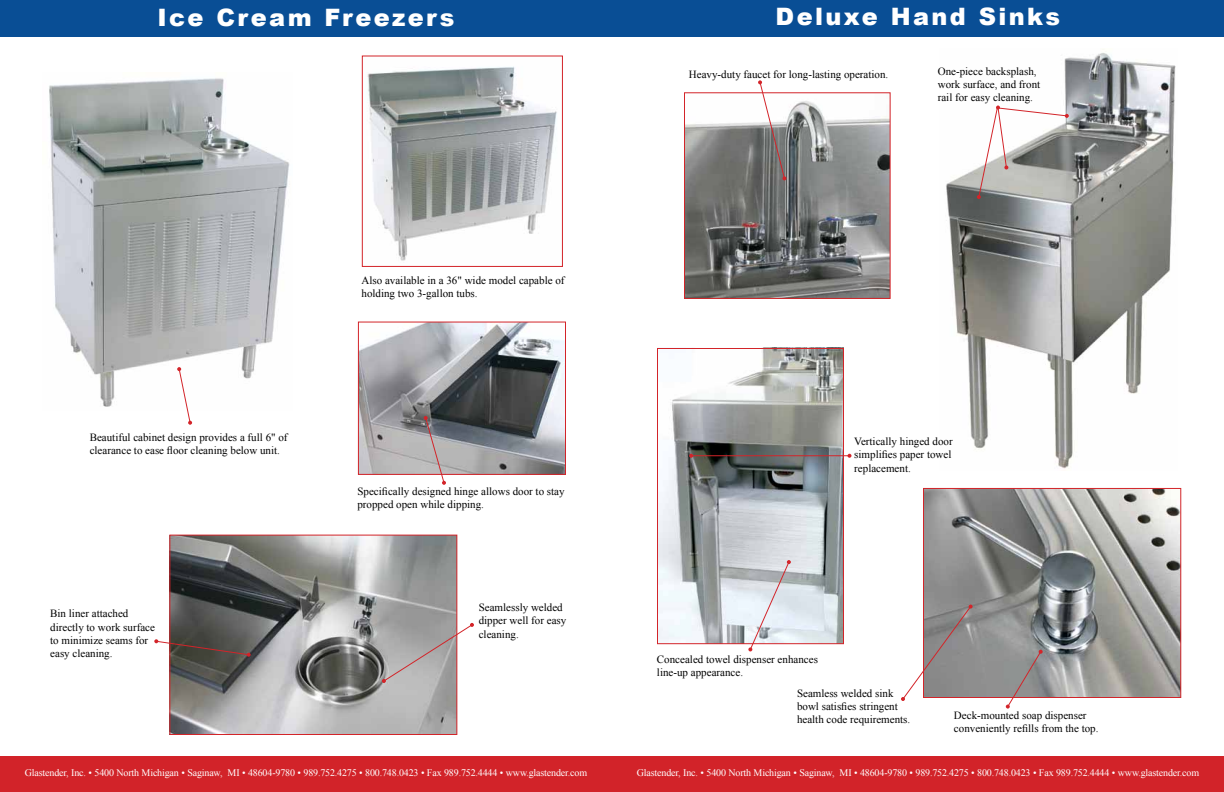
<style>
.page{position:relative;width:1224px;height:792px;background:#fff}
.page>*{position:absolute;margin:0;border:0;box-sizing:border-box;transform-origin:0 0}
.t1{font:900 24px "Arial";letter-spacing:.1em;color:#fff}
.t2{font:11px/13.2px "Times New Roman";color:#000}
.t3{font:10px "Times New Roman";letter-spacing:-.015em;color:#fff}
</style>
<div class="page">
<div style="left:0;top:756px;width:1224px;height:36px;background:#d22329"></div>
<div style="left:0;top:0;width:1224px;height:36px;background:#094e95"></div>
<img style="left:925px;top:490px;width:254px;height:206px">
<div style="left:923px;top:488px;width:258px;height:210px;border:1px solid #d32429"></div>
<img style="left:686px;top:101px;width:203px;height:196px">
<div style="left:684px;top:92px;width:207px;height:207px;border:1px solid #d32429"></div>
<img style="left:946px;top:53px;width:230px;height:416px">
<img style="left:659px;top:350px;width:183px;height:292px">
<div style="left:657px;top:348px;width:187px;height:296px;border:1px solid #d32429"></div>
<img style="left:171px;top:537px;width:284px;height:196px">
<div style="left:169px;top:535px;width:288px;height:200px;border:1px solid #d32429"></div>
<img style="left:360px;top:324px;width:204px;height:149px">
<div style="left:358px;top:322px;width:208px;height:153px;border:1px solid #d32429"></div>
<img style="left:49px;top:78px;width:241px;height:329px">
<svg style="left:424px;top:416px;width:22px;height:69px"></svg>
<svg style="left:177px;top:367px;width:15px;height:58px"></svg>
<svg style="left:382px;top:623px;width:92px;height:60px"></svg>
<svg style="left:154px;top:639px;width:97px;height:18px"></svg>
<svg style="left:758px;top:80px;width:28px;height:100px"></svg>
<svg style="left:1006px;top:650px;width:37px;height:59px"></svg>
<svg style="left:748px;top:560px;width:43px;height:91px"></svg>
<svg style="left:901px;top:605px;width:72px;height:96px"></svg>
<img style="left:367px;top:66px;width:190px;height:195px">
<div style="left:362px;top:56px;width:201px;height:211px;border:1px solid #d32429"></div>
<svg style="left:977px;top:106px;width:92px;height:93px"></svg>
<hr style="left:691px;top:455px;width:159px;height:1px;background:#d32429">
<svg style="left:848px;top:454px;width:4px;height:4px"></svg>
<svg style="left:689px;top:454px;width:4px;height:4px"></svg>
<h1 class="t1" style="left:157px;top:0;width:299px">Ice Cream Freezers</h1>
<h1 class="t1" style="left:776px;top:-1px;width:286px">Deluxe Hand Sinks</h1>
<p class="t2" style="left:90px;top:430px;width:199px">Beautiful cabinet design provides a full 6" of clearance to ease floor cleaning below unit.</p>
<p class="t2" style="left:50px;top:607px;width:106px">Bin liner attached directly to work surface to minimize seams for easy cleaning.</p>
<p class="t2" style="left:362px;top:273px;width:205px">Also available in a 36" wide model capable of holding two 3-gallon tubs.</p>
<p class="t2" style="left:357px;top:485px;width:209px">Specifically designed hinge allows door to stay propped open while dipping.</p>
<p class="t2" style="left:479px;top:601px;width:89px">Seamlessly welded dipper well for easy cleaning.</p>
<p class="t2" style="left:689px;top:67px;width:201px">Heavy-duty faucet for long-lasting operation.</p>
<p class="t2" style="left:938px;top:65px;width:104px">One-piece backsplash, work surface, and front rail for easy cleaning.</p>
<p class="t2" style="left:854px;top:435px;width:100px;text-align:justify">Vertically hinged door simplifies paper towel replacement.</p>
<p class="t2" style="left:657px;top:652px;width:162px">Concealed towel dispenser enhances line-up appearance.</p>
<p class="t2" style="left:797px;top:687px;width:115px">Seamless welded sink bowl satisfies stringent health code requirements.</p>
<p class="t2" style="left:954px;top:708px;width:146px">Deck-mounted soap dispenser conveniently refills from the top.</p>
<p class="t3" style="left:25px;top:766px;width:564px">Glastender, Inc. • 5400 North Michigan • Saginaw, MI • 48604-9780 • 989.752.4275 • 800.748.0423 • Fax 989.752.4444 • www.glastender.com</p>
<p class="t3" style="left:637px;top:766px;width:564px">Glastender, Inc. • 5400 North Michigan • Saginaw, MI • 48604-9780 • 989.752.4275 • 800.748.0423 • Fax 989.752.4444 • www.glastender.com</p>
</div>
